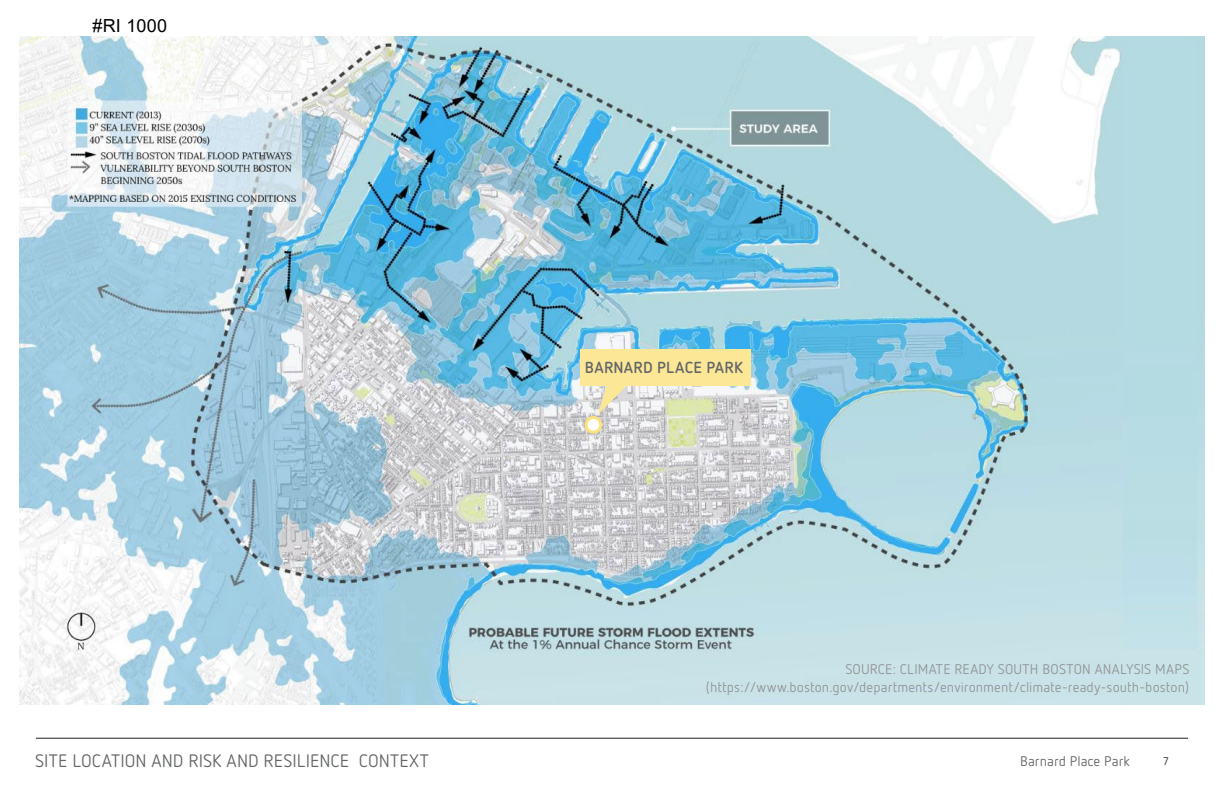
<style>
.page{position:relative;width:1224px;height:792px;background:#fff}
.page>*{position:absolute;margin:0;border:0;box-sizing:border-box;transform-origin:0 0}
.Heading_2__22_24{font:18px "Netto OT";letter-spacing:.005em;color:#646668}
.t1{font:18px "Arial";letter-spacing:.015em;color:#000}
.Heading_2__22_24-2{font:700 16px "Netto OT";letter-spacing:.01em;color:#646668}
.Heading_2__22_24-3{font:14px/18px "Netto OT";letter-spacing:.01em;color:#939598;text-align:right}
.Heading_2__22_24-4{font:14px "Netto OT";letter-spacing:.005em;color:#646668}
.t2{font:11px "Netto OT";color:#231f20}
</style>
<div class="page">
<hr style="left:36px;top:738px;width:1152px;height:1px;background:#231f20">
<img style="left:20px;top:36px;width:1184px;height:669px">
<div style="left:586px;top:417px;width:15px;height:15px;background:#fff;border-radius:50%"></div>
<div style="left:585px;top:416px;width:17px;height:18px;border:3px solid #fce47d;border-radius:50%"></div>
<div style="left:580px;top:349px;width:171px;height:37px;background:#fce797"></div>
<svg style="left:598px;top:386px;width:29px;height:29px"></svg>
<p class="t1" style="left:92px;top:13px;width:76px">#RI 1000</p>
<p class="Heading_2__22_24-2" style="left:585px;top:358px;width:160px">BARNARD PLACE PARK</p>
<p class="Heading_2__22_24-3" style="left:706px;top:660px;width:485px">SOURCE: CLIMATE READY SOUTH BOSTON ANALYSIS MAPS (https://www.boston.gov/departments/environment/climate-ready-south-boston)</p>
<p class="Heading_2__22_24" style="left:35px;top:749px;width:395px">SITE LOCATION AND RISK AND RESILIENCE CONTEXT</p>
<p class="Heading_2__22_24-4" style="left:1020px;top:753px;width:111px">Barnard Place Park</p>
<p class="t2" style="left:1164px;top:754px;width:7px">7</p>
</div>
